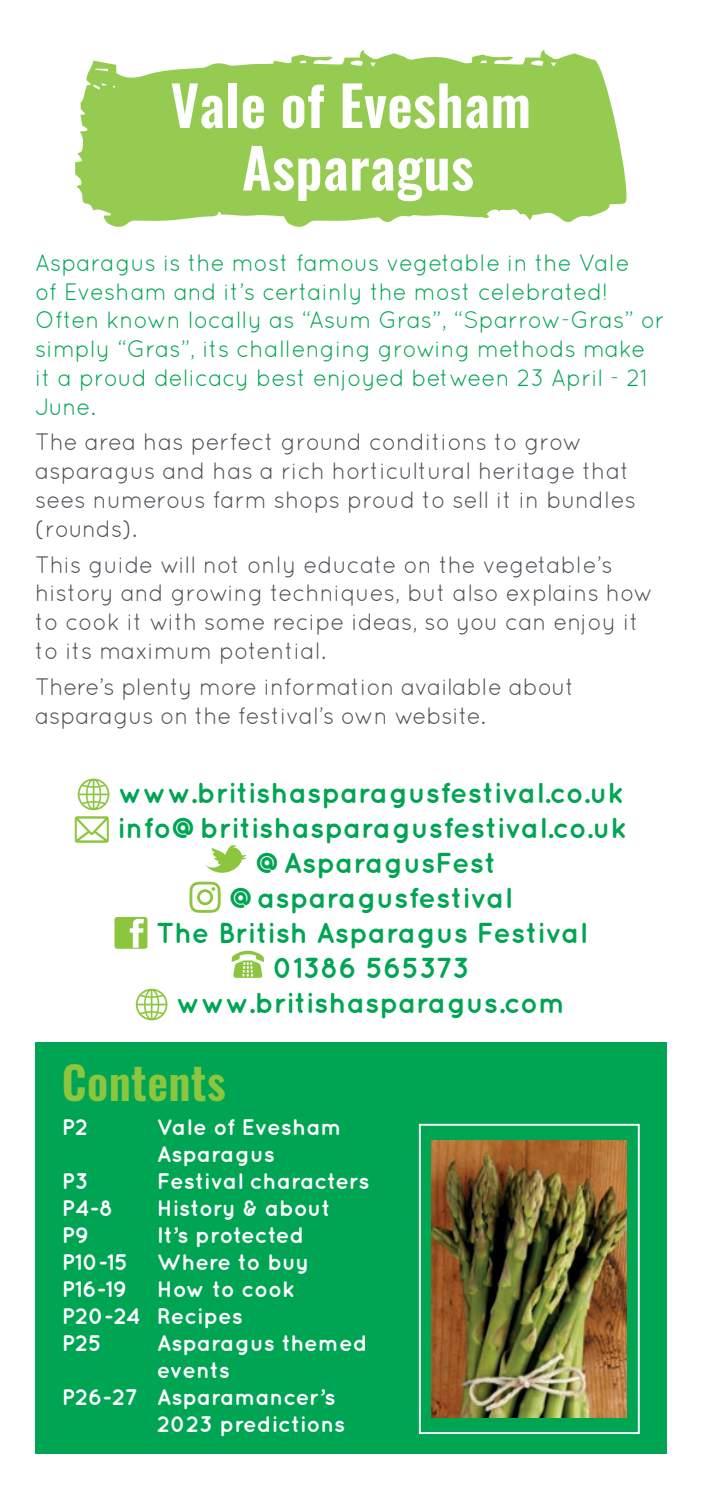
<style>
.page{position:relative;width:702px;height:1489px;background:#fff}
.page>*{position:absolute;margin:0;border:0;box-sizing:border-box;transform-origin:0 0}
.MONTH{font:600 55px/62.5px "Oswald";letter-spacing:.01em;color:#fff;text-align:center}
.MONTH-2{font:600 45px "Oswald";letter-spacing:.01em;color:#8bc63e}
.t1{font:700 28.75px "Quicksand";color:#00a553}
.Para{font:23.75px/28.8px "Quicksand";color:#4b5157}
.Green_Para{font:23.75px/28.8px "Quicksand";color:#00a553}
.t2{font:700 22.5px/27px "Quicksand";color:#fff}
</style>
<div class="page">
<div style="left:35px;top:1042px;width:631px;height:411px;background:#00a553"></div>
<svg style="left:75px;top:50px;width:552px;height:177px;fill:#96cb51"></svg>
<svg style="left:78px;top:778px;width:31px;height:32px"></svg>
<svg style="left:75px;top:816px;width:34px;height:26px"></svg>
<svg style="left:189px;top:845px;width:58px;height:67px"></svg>
<svg style="left:114px;top:917px;width:33px;height:31px"></svg>
<svg style="left:231px;top:950px;width:33px;height:27px"></svg>
<svg style="left:136px;top:988px;width:31px;height:32px"></svg>
<div style="left:419px;top:1123px;width:220px;height:310px;border:2px solid #fff"></div>
<img style="left:432px;top:1140px;width:194px;height:277px">
<p class="MONTH" style="left:170px;top:78px;width:362px">Vale of Evesham<br>Asparagus</p>
<p class="Green_Para" style="left:35px;top:248px;width:631px">Asparagus is the most famous vegetable in the Vale<br>of Evesham and it’s certainly the most celebrated!<br>Often known locally as “Asum Gras”, “Sparrow-Gras” or simply “Gras”, its challenging growing methods make it a proud delicacy best enjoyed between 23 April - 21<br>June.</p>
<p class="Para" style="left:35px;top:427px;width:602px">The area has perfect ground conditions to grow asparagus and has a rich horticultural heritage that sees numerous farm shops proud to sell it in bundles (rounds).</p>
<p class="Para" style="left:35px;top:549px;width:619px">This guide will not only educate on the vegetable’s history and growing techniques, but also explains how to cook it with some recipe ideas, so you can enjoy it to its maximum potential.</p>
<p class="Para" style="left:35px;top:672px;width:541px">There’s plenty more information available about asparagus on the festival’s own website.</p>
<p class="t1" style="left:118px;top:775px;width:507px">www.britishasparagusfestival.co.uk</p>
<p class="t1" style="left:117px;top:810px;width:511px">info@britishasparagusfestival.co.uk</p>
<p class="t1" style="left:255px;top:845px;width:242px">@AsparagusFest</p>
<p class="t1" style="left:229px;top:880px;width:284px">@asparagusfestival</p>
<p class="t1" style="left:156px;top:915px;width:432px">The British Asparagus Festival</p>
<p class="t1" style="left:273px;top:950px;width:199px">01386 565373</p>
<p class="t1" style="left:176px;top:985px;width:391px">www.britishasparagus.com</p>
<p class="MONTH-2" style="left:62px;top:1058px;width:165px">Contents</p>
<p class="t2" style="left:62px;top:1112px;width:28px">P2</p>
<p class="t2" style="left:157px;top:1112px;width:187px">Vale of Evesham<br>Asparagus</p>
<p class="t2" style="left:62px;top:1166px;width:28px">P3</p>
<p class="t2" style="left:157px;top:1166px;width:214px">Festival characters</p>
<p class="t2" style="left:62px;top:1193px;width:53px">P4-8</p>
<p class="t2" style="left:157px;top:1193px;width:175px">History &amp; about</p>
<p class="t2" style="left:62px;top:1220px;width:29px">P9</p>
<p class="t2" style="left:157px;top:1220px;width:149px">It’s protected</p>
<p class="t2" style="left:62px;top:1247px;width:68px">P10-15</p>
<p class="t2" style="left:157px;top:1247px;width:154px">Where to buy</p>
<p class="t2" style="left:62px;top:1274px;width:67px">P16-19</p>
<p class="t2" style="left:157px;top:1274px;width:139px">How to cook</p>
<p class="t2" style="left:62px;top:1301px;width:183px">P20-24 Recipes</p>
<p class="t2" style="left:62px;top:1328px;width:42px">P25</p>
<p class="t2" style="left:157px;top:1328px;width:212px">Asparagus themed events</p>
<p class="t2" style="left:157px;top:1382px;width:190px;text-indent:-95px">P26-27 Asparamancer’s<br>2023 predictions</p>
</div>
